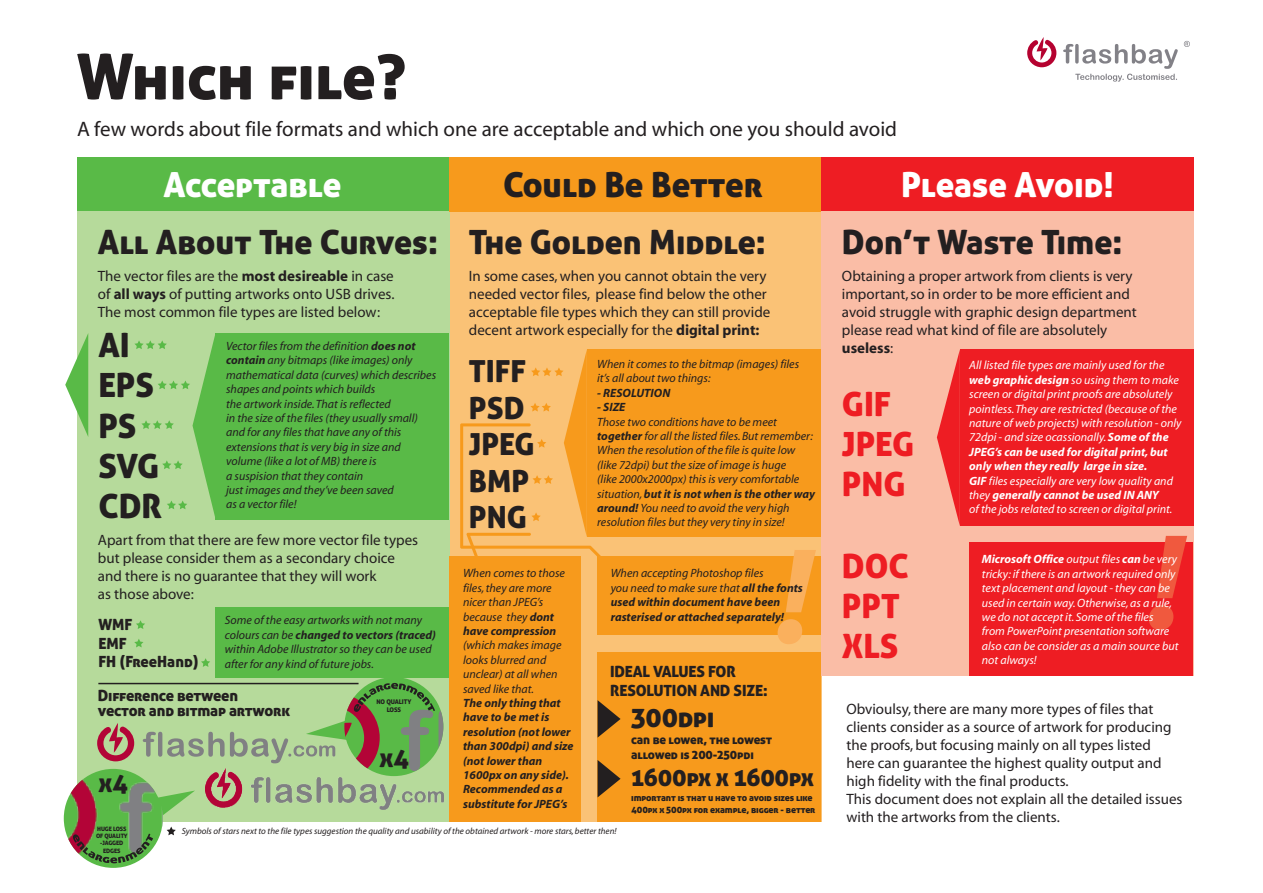
<style>
.page{position:relative;width:1263px;height:893px;background:#fff}
.page>*{position:absolute;margin:0;border:0;box-sizing:border-box;transform-origin:0 0}
.t1{font:63px "Aller Display";color:#231f20}
.t2{font:34.5px "Aller Display";letter-spacing:-.005em;color:#fff}
.t3{font:34.5px "Aller Display";color:#231f20}
.t4{font:33.45px/40px "Aller Display";color:#231f20}
.t5{font:33.45px/40px "Aller Display";color:#ee1d23}
.t6{font:30.45px/36.5px "Aller Display";color:#231f20}
.t7{font:27.45px "Aller Display";letter-spacing:-.015em;color:#231f20}
.t8{font:25.95px "Aller Display";color:#231f20}
.t9{font:24.45px "Aller Display";letter-spacing:-.015em;color:#231f20}
.t10{font:21px "Myriad";color:#231f20}
.t11{font:15.45px/18.5px "Aller Display";letter-spacing:-.015em;color:#231f20}
.t12{font:15px/18px "Myriad";color:#231f20}
.t13{font:12.45px/14.9px "Aller Display";letter-spacing:-.015em;color:#231f20}
.t14{font:italic 12px/14.4px "Myriad";color:#231f20}
.t15{font:italic 12px/14.4px "Myriad";color:#fff}
.t16{font:italic 700 12px/14.4px "Myriad";color:#231f20}
.t17{font:9.45px/11.2px "Aller Display";letter-spacing:-.015em;color:#231f20}
.t18{font:italic 9px "Myriad";color:#231f20}
.t19{font:6.45px/7.6px "Aller Display";letter-spacing:-.015em;color:#231f20;text-align:center}
.t20{font:6px/7.2px "Aller Display";letter-spacing:-.015em;color:#231f20;text-align:center}
.s1{font-weight:700}
.s2{font-weight:400}
</style>
<div class="page">
<div style="left:449px;top:212px;width:372px;height:610px;background:#fac276"></div>
<div style="left:77px;top:157px;width:372px;height:54px;background:#59ba47"></div>
<div style="left:77px;top:212px;width:372px;height:610px;background:#b6da9b"></div>
<div style="left:215px;top:333px;width:234px;height:186px;background:#59ba47"></div>
<div style="left:215px;top:608px;width:234px;height:70px;background:#59ba47"></div>
<div style="left:587px;top:350px;width:233px;height:187px;background:#f79a1c"></div>
<div style="left:597px;top:557px;width:224px;height:78px;background:#f79a1c"></div>
<div style="left:597px;top:653px;width:224px;height:169px;background:#f79a1c"></div>
<div style="left:449px;top:157px;width:372px;height:54px;background:#f79a1c"></div>
<div style="left:821px;top:157px;width:372px;height:54px;background:#ee1d23"></div>
<div style="left:821px;top:212px;width:372px;height:464px;background:#fabda6"></div>
<div style="left:449px;top:557px;width:131px;height:265px;background:#f79a1c"></div>
<svg style="left:65px;top:334px;width:23px;height:102px"></svg>
<svg style="left:598px;top:700px;width:22px;height:38px"></svg>
<svg style="left:598px;top:760px;width:22px;height:37px"></svg>
<div style="left:960px;top:350px;width:233px;height:176px;background:#ee1d23"></div>
<svg style="left:937px;top:350px;width:23px;height:176px"></svg>
<svg style="left:97px;top:723px;width:37px;height:38px"></svg>
<svg style="left:143px;top:683px;width:300px;height:86px"></svg>
<img style="left:205px;top:769px;width:238px;height:41px">
<hr style="left:98px;top:683px;width:260px;height:1px;background:#231f20">
<img style="left:64px;top:769px;width:99px;height:99px;border-radius:49px">
<svg style="left:136px;top:620px;width:9px;height:9px"></svg>
<svg style="left:134px;top:639px;width:9px;height:8px"></svg>
<svg style="left:201px;top:658px;width:9px;height:9px"></svg>
<svg style="left:134px;top:336px;width:81px;height:180px"></svg>
<svg style="left:460px;top:349px;width:141px;height:227px"></svg>
<svg style="left:778px;top:550px;width:38px;height:94px"></svg>
<div style="left:969px;top:542px;width:223px;height:134px;background:#ee1d23"></div>
<svg style="left:1149px;top:536px;width:38px;height:94px"></svg>
<svg style="left:73px;top:790px;width:122px;height:73px"></svg>
<svg style="left:1027px;top:37px;width:29px;height:30px"></svg>
<svg style="left:1184px;top:41px;width:6px;height:6px"></svg>
<svg style="left:1063px;top:44px;width:115px;height:38px"></svg>
<h1 class="t1" style="left:77px;top:37px;width:330px">Which file?</h1>
<h3 class="t10" style="left:77px;top:118px;width:822px">A few words about file formats and which one are acceptable and which one you should avoid</h3>
<h2 class="t2" style="left:163px;top:162px;width:179px">Acceptable</h2>
<h2 class="t3" style="left:503px;top:162px;width:261px">Could Be Better</h2>
<h2 class="t2" style="left:901px;top:162px;width:214px">Please Avoid!</h2>
<h3 class="t4" style="left:98px;top:222px;width:669px">All About The Curves: The Golden Middle:</h3>
<h3 class="t4" style="left:842px;top:222px;width:282px">Don’t Waste Time:</h3>
<p class="t12" style="left:98px;top:268px;width:298px;text-align:justify">The vector files are the <span class="s1">most desireable</span> in case of <span class="s1">all ways</span> of putting artworks onto USB drives.<br>The most common file types are listed below:</p>
<p class="t12" style="left:469px;top:268px;width:303px">In some cases, when you cannot obtain the very needed vector files, please find below the other acceptable file types which they can still provide decent artwork especially for the <span class="s1">digital print:</span></p>
<p class="t12" style="left:842px;top:268px;width:296px">Obtaining a proper artwork from clients is very important, so in order to be more efficient and avoid struggle with graphic design department please read what kind of file are absolutely <span class="s1">useless</span>:</p>
<h3 class="t4" style="left:98px;top:325px;width:65px">AI<br>EPS<br>PS<br>SVG<br>CDR</h3>
<p class="t14" style="left:226px;top:339px;width:212px">Vector files from the definition <span class="s1">does not contain</span> any bitmaps (like images) only mathematical data (curves) which describes shapes and points which builds<br>the artwork inside. That is reflected<br>in the size of the files (they usually small) and for any files that have any of this extensions that is very big in size and volume (like a lot of MB) there is<br>a suspision that they contain<br>just images and they’ve been saved<br>as a vector file!</p>
<p class="t14" style="left:597px;top:357px;width:203px">When it comes to the bitmap (images) files it’s all about two things:</p>
<p class="t16" style="left:597px;top:386px;width:75px">- RESOLUTION</p>
<p class="t16" style="left:597px;top:400px;width:30px">- SIZE</p>
<p class="t14" style="left:597px;top:415px;width:220px">Those two conditions have to be meet <span class="s1">together</span> for all the listed files. But remember:<br>When the resolution of the file is quite low (like 72dpi) but the size of image is huge<br>(like 2000x2000px) this is very comfortable situation, <span class="s1">but it is not when is the other way around!</span> You need to avoid the very high resolution files but they very tiny in size!</p>
<h3 class="t6" style="left:469px;top:352px;width:67px">TIFF<br>PSD<br>JPEG<br>BMP<br>PNG</h3>
<p class="t15" style="left:969px;top:359px;width:214px">All listed file types are mainly used for the <span class="s1">web graphic design</span> so using them to make screen or digital print proofs are absolutely pointless. They are restricted (because of the nature of web projects) with resolution - only 72dpi - and size ocassionally. <span class="s1">Some of the JPEG’s can be used for digital print, but only when they really large in size.<br>GIF</span> files especially are very low quality and they <span class="s1">generally cannot be used IN ANY<br></span>of the jobs related to screen or digital print.</p>
<h3 class="t5" style="left:842px;top:383px;width:74px">GIF<br>JPEG<br>PNG</h3>
<p class="t12" style="left:98px;top:532px;width:322px">Apart from that there are few more vector file types but please consider them as a secondary choice and there is no guarantee that they will work<br>as those above:</p>
<p class="t14" style="left:225px;top:614px;width:213px">Some of the easy artworks with not many colours can be <span class="s1">changed to vectors (traced) </span>within Adobe Illustrator so they can be used after for any kind of future jobs.</p>
<p class="t11" style="left:98px;top:615px;width:102px">WMF<br>EMF<br>FH (FreeHand)</p>
<p class="t11" style="left:98px;top:688px;width:194px;line-height:15px">Difference between<br>vector and bitmap artwork</p>
<p class="t19" style="left:376px;top:698px;width:36px">NO QUALITY<br>LOSS</p>
<h3 class="t8" style="left:99px;top:766px;width:31px">x4</h3>
<h3 class="t8" style="left:380px;top:741px;width:31px">x4</h3>
<p class="t14" style="left:463px;top:567px;width:103px">When comes to those files, they are more nicer than JPEG’s because they <span class="s1">dont have compression</span></p>
<p class="t14" style="left:463px;top:639px;width:100px">(which makes image looks blurred and unclear) at all when saved like that.</p>
<p class="t16" style="left:463px;top:696px;width:112px">The only thing that have to be met is resolution (not lower than 300dpi) and size (not lower than<br>1600px on any side).<br>Recommended as a substitute for JPEG’s</p>
<p class="t16" style="left:611px;top:567px;width:194px"><span class="s2">When accepting Photoshop files<br>you need to make sure that</span> all the fonts used within document have been rasterised or attached separately!</p>
<p class="t11" style="left:610px;top:662px;width:159px">IDEAL VALUES FOR<br>RESOLUTION AND SIZE:</p>
<h3 class="t7" style="left:631px;top:700px;width:85px">300dpi</h3>
<h3 class="t9" style="left:631px;top:762px;width:184px">1600px x 1600px</h3>
<p class="t13" style="left:631px;top:732px;width:142px">can be lower, the lowest allowed is 200-250pdi</p>
<p class="t17" style="left:631px;top:792px;width:186px">important is that u have to avoid sizes like<br>400px x 500px for example, bigger - better</p>
<p class="t20" style="left:96px;top:825px;width:33px">HUGE LOSS<br>OF QUALITY -JAGGED<br>EDGES</p>
<p class="t18" style="left:182px;top:826px;width:436px">Symbols of stars next to the file types suggestion the quality and usability of the obtained artwork - more stars, better then!</p>
<h3 class="t5" style="left:842px;top:546px;width:69px">DOC<br>PPT<br>XLS</h3>
<p class="t15" style="left:982px;top:553px;width:198px"><span class="s1">Microsoft Office</span> output files <span class="s1">can</span> be very tricky: if there is an artwork required only text placement and layout - they can be used in certain way. Otherwise, as a rule, we do not accept it. Some of the files from PowerPoint presentation software also can be consider as a main source but not always!</p>
<p class="t12" style="left:846px;top:701px;width:338px">Obvioulsy, there are many more types of files that clients consider as a source of artwork for producing the proofs, but focusing mainly on all types listed here can guarantee the highest quality output and high fidelity with the final products.<br>This document does not explain all the detailed issues with the artworks from the clients.</p>
</div>
